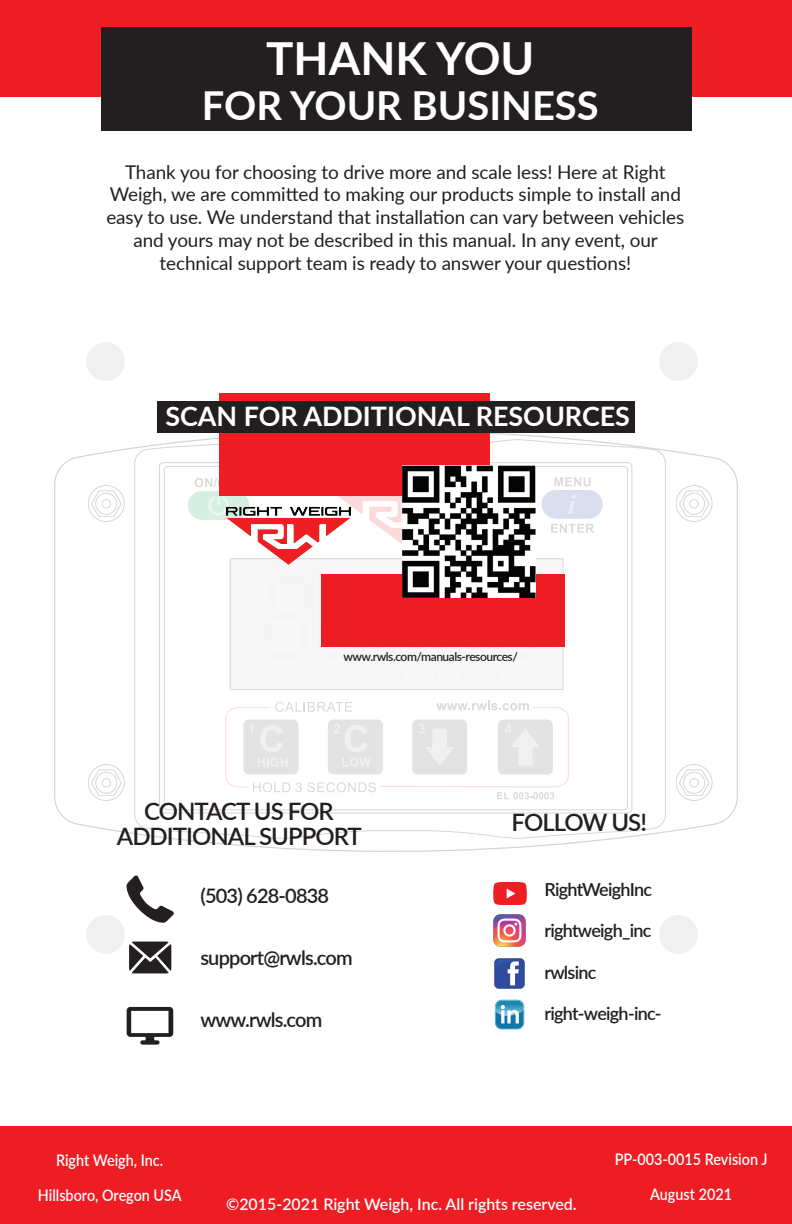
<style>
.page{position:relative;width:792px;height:1224px;background:#fff}
.page>*{position:absolute;margin:0;border:0;box-sizing:border-box;transform-origin:0 0}
.t1{font:700 45.6px "Lato";color:#fff}
.t2{font:700 40px "Lato";color:#fff}
.t3{font:700 26.8px "Lato";color:#fff}
.t4{font:600 24px/25px "Lato";letter-spacing:-.04em;color:#231f20;text-align:center}
.t5{font:600 20px "Lato";letter-spacing:-.04em;color:#231f20}
.t6{font:19px/22.8px "Lato";letter-spacing:-.005em;color:#231f20;text-align:center}
.t7{font:600 18px "Lato";letter-spacing:-.04em;color:#231f20}
.t8{font:600 16px/35px "Lato";color:#fff;text-align:center;scale:.9 1}
.t9{font:600 16px "Lato";color:#fff}
.t10{font:600 12px "Lato";letter-spacing:-.04em;color:#231f20}
</style>
<div class="page">
<div style="left:86px;top:342px;width:39px;height:39px;background:#f0f0f1;border-radius:50%"></div>
<div style="left:659px;top:342px;width:39px;height:39px;background:#f0f0f1;border-radius:50%"></div>
<div style="left:86px;top:915px;width:39px;height:39px;background:#f0f0f1;border-radius:50%"></div>
<div style="left:659px;top:915px;width:39px;height:39px;background:#f0f0f1;border-radius:50%"></div>
<svg style="left:54px;top:433px;width:684px;height:419px"></svg>
<svg style="left:134px;top:439px;width:532px;height:400px"></svg>
<svg style="left:91px;top:491px;width:30px;height:26px"></svg>
<div style="left:88px;top:485px;width:36px;height:37px;border:1px solid #050504;border-radius:50%"></div>
<div style="left:96px;top:493px;width:21px;height:21px;border:1px solid #050504;border-radius:50%"></div>
<div style="left:102px;top:500px;width:8px;height:8px;border:1px solid #050504;border-radius:50%"></div>
<svg style="left:91px;top:770px;width:30px;height:26px"></svg>
<div style="left:88px;top:765px;width:36px;height:36px;border:1px solid #050504;border-radius:50%"></div>
<div style="left:96px;top:772px;width:21px;height:21px;border:1px solid #050504;border-radius:50%"></div>
<div style="left:102px;top:779px;width:8px;height:8px;border:1px solid #050504;border-radius:50%"></div>
<svg style="left:679px;top:491px;width:30px;height:26px"></svg>
<div style="left:676px;top:485px;width:36px;height:37px;border:1px solid #050504;border-radius:50%"></div>
<div style="left:684px;top:493px;width:21px;height:21px;border:1px solid #050504;border-radius:50%"></div>
<div style="left:690px;top:500px;width:8px;height:8px;border:1px solid #050504;border-radius:50%"></div>
<svg style="left:679px;top:770px;width:30px;height:26px"></svg>
<div style="left:676px;top:765px;width:36px;height:36px;border:1px solid #050504;border-radius:50%"></div>
<div style="left:684px;top:772px;width:21px;height:21px;border:1px solid #050504;border-radius:50%"></div>
<div style="left:690px;top:779px;width:8px;height:8px;border:1px solid #050504;border-radius:50%"></div>
<svg style="left:262px;top:575px;width:280px;height:107px"></svg>
<div style="left:542px;top:490px;width:60px;height:28px;background:#dadfee;border-radius:14px"></div>
<div style="left:542px;top:490px;width:60px;height:28px;border:1px solid #223f99;border-radius:14px"></div>
<svg style="left:551px;top:524px;width:43px;height:9px"></svg>
<svg style="left:554px;top:477px;width:37px;height:9px"></svg>
<svg style="left:568px;top:495px;width:8px;height:19px"></svg>
<svg style="left:226px;top:701px;width:342px;height:98px"></svg>
<div style="left:188px;top:491px;width:61px;height:28px;background:#d5f0e2;border-radius:14px"></div>
<div style="left:188px;top:491px;width:61px;height:29px;border:1px solid #0fa14a;border-radius:14px"></div>
<svg style="left:195px;top:478px;width:24px;height:9px"></svg>
<svg style="left:208px;top:496px;width:20px;height:20px"></svg>
<svg style="left:335px;top:496px;width:68px;height:49px"></svg>
<div style="left:0;top:1126px;width:792px;height:98px;background:#ee1d23"></div>
<div style="left:0;top:0;width:792px;height:97px;background:#ee1d23"></div>
<div style="left:219px;top:394px;width:270px;height:102px;background:#ee1d23"></div>
<div style="left:157px;top:401px;width:478px;height:32px;background:#231f20"></div>
<div style="left:321px;top:575px;width:244px;height:72px;background:#ee1d23"></div>
<img style="left:403px;top:465px;width:133px;height:133px">
<img style="left:222px;top:503px;width:132px;height:65px">
<div style="left:101px;top:27px;width:590px;height:104px;background:#231f20"></div>
<svg style="left:129px;top:941px;width:42px;height:33px"></svg>
<svg style="left:127px;top:1007px;width:46px;height:38px"></svg>
<svg style="left:126px;top:875px;width:48px;height:48px"></svg>
<img style="left:495px;top:1000px;width:30px;height:30px">
<img style="left:493px;top:882px;width:34px;height:33px">
<img style="left:494px;top:958px;width:31px;height:31px">
<img style="left:494px;top:915px;width:32px;height:32px">
<h1 class="t1" style="left:266px;top:25px;width:270px">THANK YOU</h1>
<h2 class="t2" style="left:202px;top:76px;width:398px">FOR YOUR BUSINESS</h2>
<p class="t6" style="left:106px;top:160px;width:579px">Thank you for choosing to drive more and scale less! Here at Right Weigh, we are committed to making our products simple to install and easy to use. We understand that installation can vary between vehicles and yours may not be described in this manual. In any event, our technical support team is ready to answer your questions!</p>
<h3 class="t3" style="left:165px;top:397px;width:466px">SCAN FOR ADDITIONAL RESOURCES</h3>
<p class="t10" style="left:343px;top:648px;width:176px">www.rwls.com/manuals-resources/</p>
<p class="t4" style="left:117px;top:797px;width:246px">CONTACT US FOR<br>ADDITIONAL SUPPORT</p>
<p class="t5" style="left:200px;top:881px;width:130px">(503) 628-0838</p>
<p class="t5" style="left:200px;top:943px;width:154px">support@rwls.com</p>
<p class="t5" style="left:200px;top:1006px;width:124px">www.rwls.com</p>
<p class="t4" style="left:512px;top:809px;width:137px">FOLLOW US!</p>
<p class="t7" style="left:545px;top:876px;width:109px">RightWeighInc</p>
<p class="t7" style="left:545px;top:918px;width:108px">rightweigh_inc</p>
<p class="t7" style="left:545px;top:959px;width:54px">rwlsinc</p>
<p class="t7" style="left:545px;top:1001px;width:119px">right-weigh-inc-</p>
<p class="t8" style="left:38px;top:1142px;width:161px">Right Weigh, Inc.<br>Hillsboro, Oregon USA</p>
<p class="t8" style="left:615px;top:1141px;width:171px">PP-003-0015 Revision J<br>August 2021</p>
<p class="t9" style="left:226px;top:1192px;width:352px">©2015-2021 Right Weigh, Inc. All rights reserved.</p>
</div>
